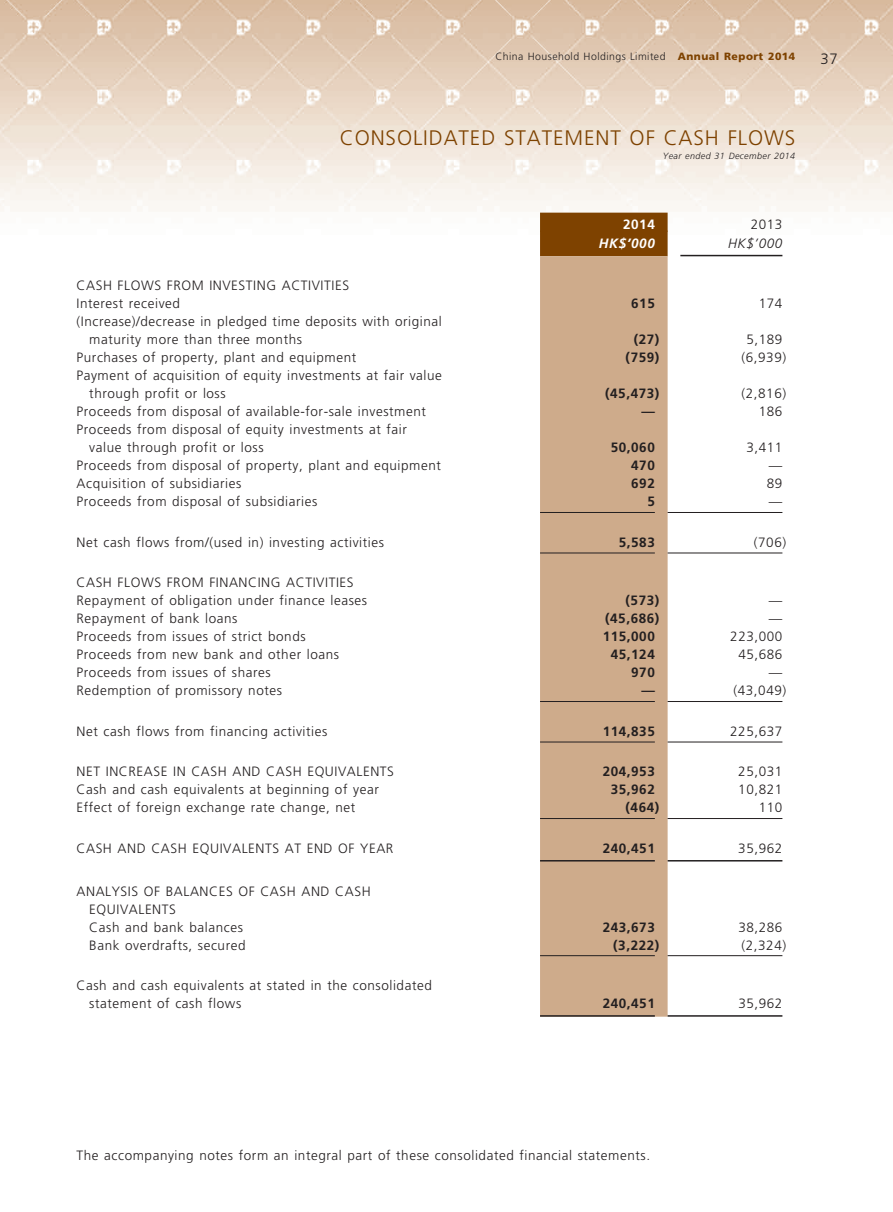
<style>
.page{position:relative;width:893px;height:1212px;background:#fff}
.page>*{position:absolute;margin:0;border:0;box-sizing:border-box;transform-origin:0 0}
.t1{font:300 21px "Frutiger";letter-spacing:.04em;color:#7e4200}
.t2{font:300 15px "Frutiger";color:#231f20}
.t3{font:300 13.5px/18px "Frutiger";letter-spacing:.04em;color:#231f20}
.t4{font:700 13.5px "Frutiger";letter-spacing:.04em;color:#231f20}
.t5{font:italic 700 13.5px "Frutiger";color:#fff}
.t6{font:italic 300 13.5px "Frutiger";color:#231f20}
.t7{font:700 13.5px "Frutiger";color:#fff}
.t8{font:300 10.5px "Frutiger";letter-spacing:.04em;color:#231f20}
.t9{font:italic 300 9px "Frutiger";letter-spacing:.04em;color:#231f20}
.s1{font-weight:900;color:#7e4200}
</style>
<div class="page">
<img style="left:0;top:0;width:893px;height:1017px">
<div style="left:540px;top:213px;width:128px;height:43px;background:#7e4200"></div>
<div style="left:540px;top:256px;width:128px;height:761px;background:#ceab8b"></div>
<hr style="left:540px;top:231px;width:128px;height:1px;background:#7e4200">
<hr style="left:680px;top:255px;width:102px;height:1px;background:#231f20">
<hr style="left:540px;top:512px;width:115px;height:1px;background:#231f20">
<hr style="left:668px;top:512px;width:114px;height:1px;background:#231f20">
<hr style="left:540px;top:553px;width:115px;height:1px;background:#231f20">
<hr style="left:668px;top:553px;width:114px;height:1px;background:#231f20">
<hr style="left:540px;top:701px;width:115px;height:1px;background:#231f20">
<hr style="left:668px;top:701px;width:114px;height:1px;background:#231f20">
<hr style="left:540px;top:742px;width:115px;height:1px;background:#231f20">
<hr style="left:668px;top:742px;width:114px;height:1px;background:#231f20">
<hr style="left:540px;top:818px;width:115px;height:1px;background:#231f20">
<hr style="left:668px;top:818px;width:114px;height:1px;background:#231f20">
<hr style="left:540px;top:860px;width:115px;height:1px;background:#231f20">
<hr style="left:668px;top:860px;width:114px;height:1px;background:#231f20">
<hr style="left:540px;top:955px;width:115px;height:1px;background:#231f20">
<hr style="left:668px;top:955px;width:114px;height:1px;background:#231f20">
<hr style="left:540px;top:1015px;width:115px;height:2px;background:#231f20">
<hr style="left:668px;top:1015px;width:114px;height:2px;background:#231f20">
<p class="t8" style="left:495px;top:50px;width:301px">China Household Holdings Limited <span class="s1">Annual Report 2014</span></p>
<p class="t2" style="left:820px;top:50px;width:19px">37</p>
<h1 class="t1" style="left:340px;top:126px;width:85px">Consolida</h1>
<h1 class="t1" style="left:459px;top:126px;width:338px">ted Statem ent of Cash Flows</h1>
<p class="t9" style="left:663px;top:151px;width:134px">Year ended 31 December 2014</p>
<p class="t3" style="left:77px;top:277px;width:266px">CASH FLOWS FROM INVESTING ACTIVITIES<br>Interest received</p>
<p class="t3" style="left:89px;top:313px;width:354px;text-indent:-13px">(Increase)/decrease in pledged time deposits with original maturity more than three months</p>
<p class="t7" style="left:623px;top:216px;width:33px">2014</p>
<p class="t3" style="left:751px;top:216px;width:33px">2013</p>
<p class="t5" style="left:599px;top:235px;width:57px">HK$’000</p>
<p class="t6" style="left:728px;top:235px;width:56px">HK$’000</p>
<p class="t4" style="left:631px;top:296px;width:25px">615</p>
<p class="t3" style="left:759px;top:295px;width:25px">174</p>
<p class="t4" style="left:634px;top:332px;width:27px">(27)</p>
<p class="t3" style="left:746px;top:331px;width:38px">5,189</p>
<p class="t3" style="left:77px;top:349px;width:281px">Purchases of property, plant and equipment</p>
<p class="t4" style="left:626px;top:350px;width:35px">(759)</p>
<p class="t3" style="left:741px;top:349px;width:46px">(6,939)</p>
<p class="t3" style="left:89px;top:367px;width:354px;text-indent:-13px">Payment of acquisition of equity investments at fair value through profit or loss</p>
<p class="t4" style="left:605px;top:386px;width:56px">(45,473)</p>
<p class="t3" style="left:741px;top:385px;width:46px">(2,816)</p>
<p class="t3" style="left:77px;top:403px;width:351px">Proceeds from disposal of available-for-sale investment</p>
<p class="t4" style="left:641px;top:404px;width:15px">—</p>
<p class="t3" style="left:759px;top:403px;width:25px">186</p>
<p class="t3" style="left:89px;top:421px;width:319px;text-indent:-13px">Proceeds from disposal of equity investments at fair value through profit or loss</p>
<p class="t4" style="left:611px;top:440px;width:46px">50,060</p>
<p class="t3" style="left:746px;top:439px;width:38px">3,411</p>
<p class="t3" style="left:77px;top:457px;width:366px">Proceeds from disposal of property, plant and equipment</p>
<p class="t4" style="left:631px;top:458px;width:25px">470</p>
<p class="t3" style="left:769px;top:457px;width:15px">—</p>
<p class="t3" style="left:77px;top:475px;width:166px">Acquisition of subsidiaries</p>
<p class="t4" style="left:631px;top:476px;width:25px">692</p>
<p class="t3" style="left:767px;top:475px;width:17px">89</p>
<p class="t3" style="left:77px;top:493px;width:242px">Proceeds from disposal of subsidiaries</p>
<p class="t4" style="left:647px;top:494px;width:9px">5</p>
<p class="t3" style="left:769px;top:493px;width:15px">—</p>
<p class="t3" style="left:77px;top:533px;width:309px">Net cash flows from/(used in) investing activities</p>
<p class="t4" style="left:619px;top:534px;width:38px">5,583</p>
<p class="t3" style="left:754px;top:533px;width:34px">(706)</p>
<p class="t3" style="left:77px;top:574px;width:292px">CASH FLOWS FROM FINANCING ACTIVITIES<br>Repayment of obligation under finance leases</p>
<p class="t4" style="left:626px;top:593px;width:35px">(573)</p>
<p class="t3" style="left:769px;top:592px;width:15px">—</p>
<p class="t3" style="left:77px;top:610px;width:162px">Repayment of bank loans</p>
<p class="t4" style="left:605px;top:611px;width:56px">(45,686)</p>
<p class="t3" style="left:769px;top:610px;width:15px">—</p>
<p class="t3" style="left:77px;top:628px;width:231px">Proceeds from issues of strict bonds</p>
<p class="t4" style="left:603px;top:629px;width:54px">115,000</p>
<p class="t3" style="left:730px;top:628px;width:54px">223,000</p>
<p class="t3" style="left:77px;top:646px;width:264px">Proceeds from new bank and other loans</p>
<p class="t4" style="left:611px;top:647px;width:46px">45,124</p>
<p class="t3" style="left:738px;top:646px;width:46px">45,686</p>
<p class="t3" style="left:77px;top:664px;width:196px">Proceeds from issues of shares</p>
<p class="t4" style="left:631px;top:665px;width:25px">970</p>
<p class="t3" style="left:769px;top:664px;width:15px">—</p>
<p class="t3" style="left:77px;top:682px;width:207px">Redemption of promissory notes</p>
<p class="t4" style="left:641px;top:683px;width:15px">—</p>
<p class="t3" style="left:733px;top:682px;width:54px">(43,049)</p>
<p class="t3" style="left:77px;top:722px;width:252px">Net cash flows from financing activities</p>
<p class="t4" style="left:603px;top:723px;width:54px">114,835</p>
<p class="t3" style="left:730px;top:722px;width:54px">225,637</p>
<p class="t3" style="left:77px;top:763px;width:9px">NET</p>
<p class="t3" style="left:106px;top:763px;width:266px">INCREASE IN CASH AND CASH EQUIVALENTS</p>
<p class="t4" style="left:603px;top:764px;width:54px">204,953</p>
<p class="t3" style="left:738px;top:763px;width:46px">25,031</p>
<p class="t3" style="left:77px;top:781px;width:304px">Cash and cash equivalents at beginning of year</p>
<p class="t4" style="left:611px;top:782px;width:46px">35,962</p>
<p class="t3" style="left:738px;top:781px;width:46px">10,821</p>
<p class="t3" style="left:77px;top:799px;width:280px">Effect of foreign exchange rate change, net</p>
<p class="t4" style="left:626px;top:800px;width:35px">(464)</p>
<p class="t3" style="left:759px;top:799px;width:25px">110</p>
<p class="t3" style="left:77px;top:839px;width:180px">CASH AND CASH EQUIVALENTS</p>
<p class="t3" style="left:285px;top:839px;width:110px">AT EN D OF YEAR</p>
<p class="t4" style="left:603px;top:840px;width:54px">240,451</p>
<p class="t3" style="left:738px;top:839px;width:46px">35,962</p>
<p class="t3" style="left:89px;top:882px;width:283px;text-indent:-13px">ANALYSIS OF BALANCES OF CASH AND CASH<br>EQUIVALENTS<br>Cash and bank balances</p>
<p class="t4" style="left:603px;top:919px;width:54px">243,673</p>
<p class="t3" style="left:738px;top:918px;width:46px">38,286</p>
<p class="t3" style="left:89px;top:936px;width:158px">Bank overdrafts, secured</p>
<p class="t4" style="left:613px;top:937px;width:48px">(3,222)</p>
<p class="t3" style="left:741px;top:936px;width:46px">(2,324)</p>
<p class="t3" style="left:89px;top:976px;width:344px;text-indent:-13px">Cash and cash equivalents at stated in the consolidated statement of cash flows</p>
<p class="t4" style="left:603px;top:995px;width:54px">240,451</p>
<p class="t3" style="left:738px;top:994px;width:46px">35,962</p>
<p class="t3" style="left:77px;top:1146px;width:575px">The accompanying notes form an integral part of these consolidated financial statements.</p>
</div>
